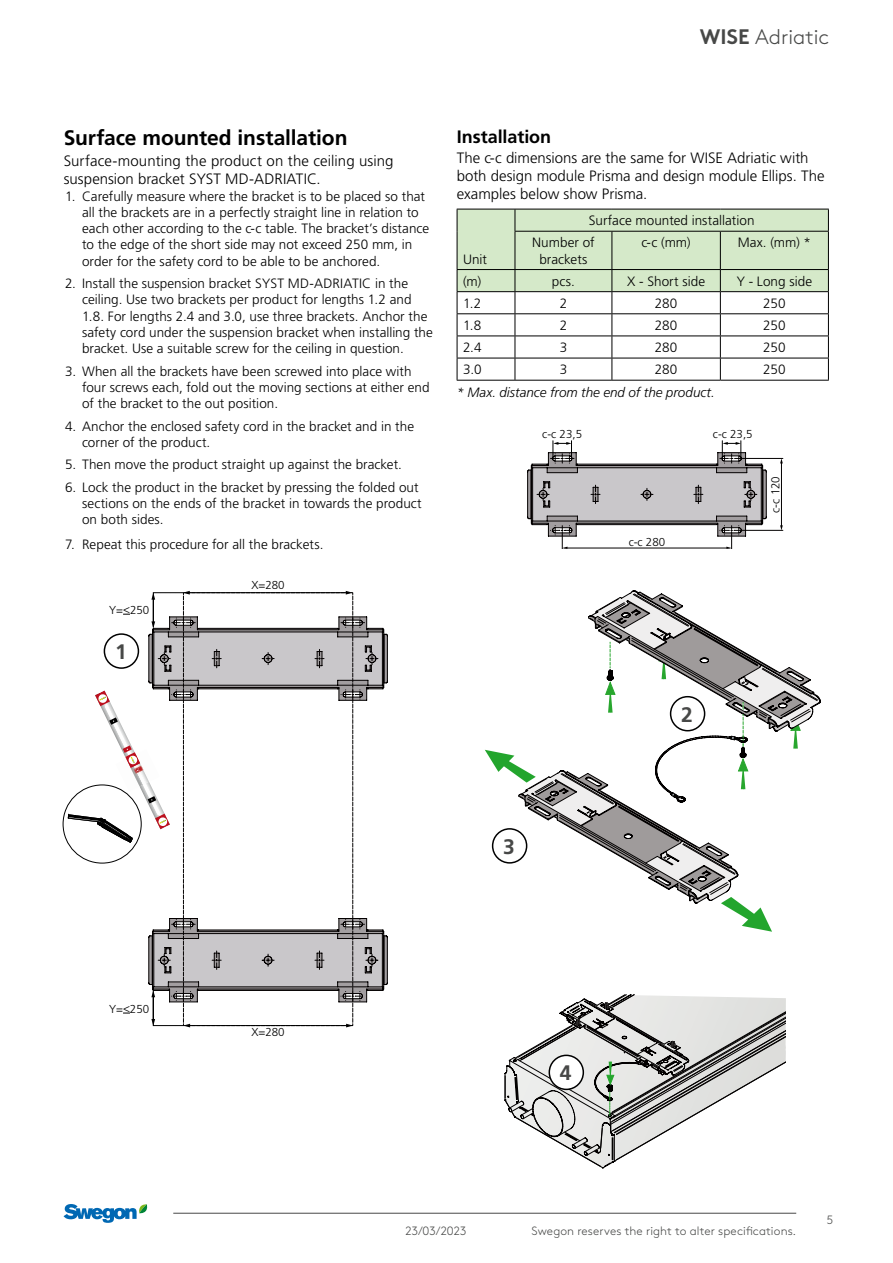
<style>
.page{position:relative;width:893px;height:1263px;background:#fff}
.page>*{position:absolute;margin:0;border:0;box-sizing:border-box;transform-origin:0 0}
.t1{font:700 21px "Frutiger LT Pro";letter-spacing:-.005em;color:#000}
.t2{font:300 21px "Swegon Brown";color:#474847}
.t3{font:700 21px "Frutiger LT Pro";color:#474847}
.t4{font:700 18px "Frutiger LT Pro";color:#000}
.t5{font:300 15px/18px "Frutiger LT Pro";color:#000}
.t6{font:300 13.5px/16.2px "Frutiger LT Pro";letter-spacing:.005em;color:#000}
.t7{font:italic 300 13.5px "Frutiger LT Pro";color:#000}
.t8{font:300 12px "Swegon Brown";letter-spacing:.005em;color:#474847}
.t9{font:300 11.55px "Frutiger LT Pro";color:#000}
.s1{font-weight:700}
</style>
<div class="page">
<hr style="left:173px;top:1213px;width:623px;height:1px;background:#474847">
<svg style="left:64px;top:1204px;width:84px;height:19px"></svg>
<svg style="left:457px;top:209px;width:372px;height:171px"></svg>
<hr style="left:457px;top:380px;width:58px;height:1px;background:#000">
<hr style="left:515px;top:380px;width:97px;height:1px;background:#000">
<hr style="left:612px;top:380px;width:108px;height:1px;background:#000">
<hr style="left:720px;top:380px;width:109px;height:1px;background:#000">
<svg style="left:505px;top:994px;width:281px;height:174px"></svg>
<hr style="left:781px;top:462px;width:1px;height:64px;background:#030000">
<svg style="left:780px;top:525px;width:3px;height:5px"></svg>
<hr style="left:741px;top:530px;width:42px;height:1px;background:#030000">
<hr style="left:743px;top:458px;width:40px;height:1px;background:#030000">
<svg style="left:527px;top:441px;width:240px;height:108px"></svg>
<svg style="left:485px;top:590px;width:336px;height:342px"></svg>
<div style="left:670px;top:696px;width:35px;height:35px;border:2px solid #000;border-radius:50%"></div>
<div style="left:492px;top:828px;width:35px;height:36px;border:2px solid #000;border-radius:50%"></div>
<div style="left:549px;top:1055px;width:34px;height:34px;background:#fff;border-radius:50%"></div>
<div style="left:549px;top:1054px;width:35px;height:36px;border:2px solid #000;border-radius:50%"></div>
<svg style="left:68px;top:591px;width:320px;height:436px"></svg>
<h1 class="t2" style="left:700px;top:22px;width:131px"><span class="s1">WISE</span> Adriatic</h1>
<h1 class="t1" style="left:64px;top:126px;width:285px">Surface mounted installation</h1>
<p class="t5" style="left:64px;top:151px;width:331px">Surface-mounting the product on the ceiling using suspension bracket SYST MD-ADRIATIC.</p>
<p class="t6" style="left:82px;top:188px;width:349px;text-indent:-17px">1. Carefully measure where the bracket is to be placed so that all the brackets are in a perfectly straight line in relation to each other according to the c-c table. The bracket’s distance to the edge of the short side may not exceed 250 mm, in order for the safety cord to be able to be anchored.</p>
<p class="t6" style="left:82px;top:276px;width:352px;text-indent:-17px">2. Install the suspension bracket SYST MD-ADRIATIC in the ceiling. Use two brackets per product for lengths 1.2 and 1.8. For lengths 2.4 and 3.0, use three brackets. Anchor the safety cord under the suspension bracket when installing the bracket. Use a suitable screw for the ceiling in question.</p>
<p class="t6" style="left:82px;top:363px;width:349px;text-indent:-17px">3. When all the brackets have been screwed into place with four screws each, fold out the moving sections at either end of the bracket to the out position.</p>
<p class="t6" style="left:82px;top:418px;width:334px;text-indent:-17px">4. Anchor the enclosed safety cord in the bracket and in the corner of the product.</p>
<p class="t6" style="left:65px;top:457px;width:338px">5. Then move the product straight up against the bracket.</p>
<p class="t6" style="left:82px;top:479px;width:341px;text-indent:-17px">6. Lock the product in the bracket by pressing the folded out sections on the ends of the bracket in towards the product on both sides.</p>
<p class="t6" style="left:65px;top:536px;width:260px">7. Repeat this procedure for all the brackets.</p>
<p class="t9" style="left:109px;top:603px;width:42px">Y=&lt;250</p>
<h1 class="t3" style="left:115px;top:639px;width:13px">1</h1>
<p class="t9" style="left:251px;top:578px;width:35px">X=280</p>
<h2 class="t4" style="left:457px;top:126px;width:96px">Installation</h2>
<p class="t5" style="left:457px;top:149px;width:369px">The c-c dimensions are the same for WISE Adriatic with both design module Prisma and design module Ellips. The examples below show Prisma.</p>
<p class="t6" style="left:463px;top:251px;width:26px">Unit</p>
<p class="t6" style="left:532px;top:210px;width:224px;line-height:22.2px;text-indent:57px">Surface mounted installation<br>Number of</p>
<p class="t6" style="left:539px;top:251px;width:50px">brackets</p>
<p class="t6" style="left:642px;top:235px;width:50px">c-c (mm)</p>
<p class="t6" style="left:738px;top:235px;width:75px">Max. (mm) *</p>
<p class="t6" style="left:463px;top:273px;width:20px">(m)</p>
<p class="t6" style="left:552px;top:273px;width:25px">pcs.</p>
<p class="t6" style="left:627px;top:273px;width:79px">X - Short side</p>
<p class="t6" style="left:737px;top:273px;width:77px">Y - Long side</p>
<p class="t6" style="left:463px;top:295px;width:20px">1.2</p>
<p class="t6" style="left:560px;top:295px;width:9px">2</p>
<p class="t6" style="left:655px;top:295px;width:24px">280</p>
<p class="t6" style="left:763px;top:295px;width:24px">250</p>
<p class="t6" style="left:463px;top:317px;width:20px">1.8</p>
<p class="t6" style="left:560px;top:317px;width:9px">2</p>
<p class="t6" style="left:655px;top:317px;width:24px">280</p>
<p class="t6" style="left:763px;top:317px;width:24px">250</p>
<p class="t6" style="left:463px;top:339px;width:20px">2.4</p>
<p class="t6" style="left:560px;top:339px;width:9px">3</p>
<p class="t6" style="left:655px;top:339px;width:24px">280</p>
<p class="t6" style="left:763px;top:339px;width:24px">250</p>
<p class="t6" style="left:463px;top:361px;width:20px">3.0</p>
<p class="t6" style="left:560px;top:361px;width:9px">3</p>
<p class="t6" style="left:655px;top:361px;width:24px">280</p>
<p class="t6" style="left:763px;top:361px;width:24px">250</p>
<p class="t7" style="left:457px;top:385px;width:260px">* Max. distance from the end of the product.</p>
<p class="t9" style="left:542px;top:427px;width:41px">c-c 23,5</p>
<p class="t9" style="left:713px;top:427px;width:41px">c-c 23,5</p>
<p class="t9" style="left:629px;top:535px;width:38px">c-c 280</p>
<p class="t9" style="left:769px;top:513px;width:38px;rotate:-90deg">c-c 120</p>
<h1 class="t3" style="left:681px;top:702px;width:13px">2</h1>
<h1 class="t3" style="left:503px;top:834px;width:13px">3</h1>
<p class="t9" style="left:109px;top:1002px;width:42px">Y=&lt;250</p>
<p class="t9" style="left:251px;top:1025px;width:35px">X=280</p>
<h1 class="t3" style="left:560px;top:1060px;width:13px">4</h1>
<p class="t8" style="left:405px;top:1221px;width:63px">23/03/2023</p>
<p class="t8" style="left:532px;top:1221px;width:266px">Swegon reserves the right to alter specifications.</p>
<p class="t8" style="left:827px;top:1211px;width:8px">5</p>
</div>
